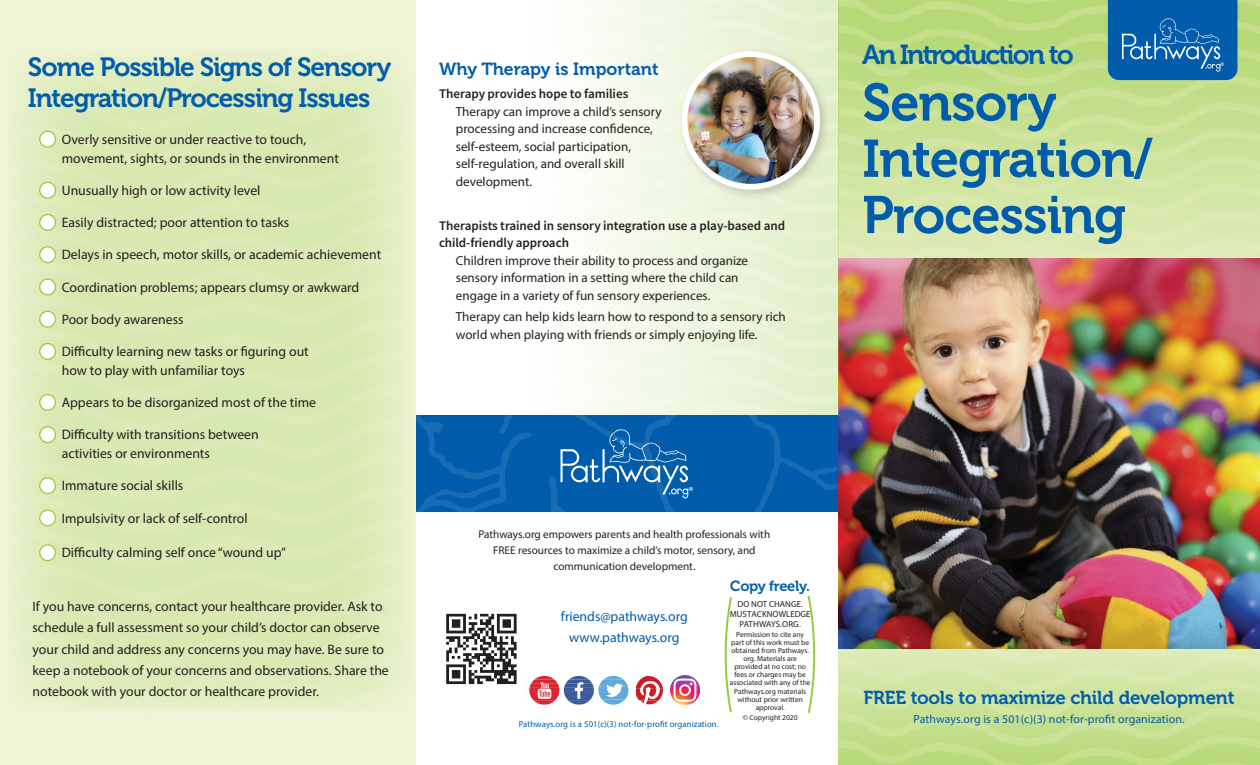
<style>
.page{position:relative;width:1260px;height:765px;background:#fff}
.page>*{position:absolute;margin:0;border:0;box-sizing:border-box;transform-origin:0 0}
.t1{font:52.5px/56.2px "Museo 700";letter-spacing:-.02em;color:#015dab}
.t2{font:27.38px "Museo 700";letter-spacing:-.07em;color:#015dab}
.t3{font:26.25px/31.2px "Museo 700";letter-spacing:-.04em;color:#015dab}
.t4{font:18.62px "Museo 700";letter-spacing:-.01em;color:#015dab}
.t5{font:17.5px "Museo 700";color:#015dab}
.t6{font:14.62px "Museo 700";letter-spacing:-.02em;color:#015dab}
.t7{font:13.75px/21.2px "Myriad Pro";color:#231f20}
.t8{font:13.75px "Myriad Pro";color:#015dab}
.t9{font:13.12px/17.5px "Myriad Pro";color:#231f20}
.t10{font:13.12px/17.5px "Source Sans Variable";letter-spacing:.03em;color:#231f20}
.t11{font:11.88px "Myriad Pro";letter-spacing:.01em;color:#015dab}
.parent_stories{font:11.88px "Myriad Pro";color:#fff}
.t12{font:11.25px/16px "Myriad Pro";color:#231f20;text-align:center}
.t13{font:8.75px "Myriad Pro";letter-spacing:.01em;color:#015dab}
.t14{font:8.75px/10px "Myriad Pro";letter-spacing:.005em;color:#231f20;text-align:center}
.t15{font:7.5px/8.1px "Myriad Pro";color:#231f20;text-align:center}
.parent_stories-2{font:5px "Century Gothic";color:#fff}
</style>
<div class="page">
<img style="left:3px;top:0;width:1257px;height:765px">
<p class="t3" style="left:28px;top:52px;width:365px">Some Possible Signs of Sensory<br>Integration/Processing Issues</p>
<p class="t7" style="left:62px;top:130px;width:279px;line-height:18.8px">Overly sensitive or under reactive to touch, movement, sights, or sounds in the environment</p>
<p class="t7" style="left:62px;top:179px;width:200px">Unusually high or low activity level</p>
<p class="t7" style="left:62px;top:212px;width:229px">Easily distracted; poor attention to tasks</p>
<p class="t7" style="left:62px;top:244px;width:321px">Delays in speech, motor skills, or academic achievement</p>
<p class="t7" style="left:62px;top:276px;width:299px">Coordination problems; appears clumsy or awkward</p>
<p class="t7" style="left:62px;top:308px;width:123px">Poor body awareness</p>
<p class="t7" style="left:62px;top:342px;width:249px;line-height:18.8px">Difficulty learning new tasks or figuring out how to play with unfamiliar toys</p>
<p class="t7" style="left:62px;top:392px;width:256px">Appears to be disorganized most of the time</p>
<p class="t7" style="left:62px;top:425px;width:199px;line-height:18.8px">Difficulty with transitions between activities or environments</p>
<p class="t7" style="left:62px;top:475px;width:123px">Immature social skills</p>
<p class="t7" style="left:62px;top:507px;width:187px">Impulsivity or lack of self-control</p>
<p class="t7" style="left:62px;top:542px;width:226px">Difficulty calming self once “wound up”</p>
<p class="t7" style="left:33px;top:596px;width:358px">If you have concerns, contact your healthcare provider. Ask to schedule a full assessment so your child’s doctor can observe your child and address any concerns you may have. Be sure to keep a notebook of your concerns and observations. Share the notebook with your doctor or healthcare provider.</p>
<p class="t5" style="left:439px;top:59px;width:221px">Why Therapy is Important</p>
<p class="t10" style="left:439px;top:85px;width:190px">Therapy provides hope to families</p>
<p class="t9" style="left:456px;top:103px;width:207px">Therapy can improve a child’s sensory processing and increase confidence, self-esteem, social participation, self-regulation, and overall skill development.</p>
<p class="t10" style="left:439px;top:217px;width:347px">Therapists trained in sensory integration use a play-based and child-friendly approach</p>
<p class="t9" style="left:456px;top:252px;width:294px">Children improve their ability to process and organize sensory information in a setting where the child can engage in a variety of fun sensory experiences.</p>
<p class="t9" style="left:456px;top:308px;width:332px">Therapy can help kids learn how to respond to a sensory rich world when playing with friends or simply enjoying life.</p>
<p class="parent_stories" style="left:688px;top:484px;width:6px">®</p>
<p class="t12" style="left:478px;top:526px;width:293px">Pathways.org empowers parents and health professionals with<br>FREE resources to maximize a child’s motor, sensory, and communication development.</p>
<p class="t8" style="left:561px;top:608px;width:128px">friends@pathways.org</p>
<p class="t8" style="left:569px;top:629px;width:112px">www.pathways.org</p>
<p class="t6" style="left:730px;top:578px;width:81px">Copy freely.</p>
<p class="t14" style="left:730px;top:599px;width:82px">DO NOT CHANGE.<br>MUST ACKNOWLEDGE<br>PATHWAYS.ORG.</p>
<p class="t15" style="left:730px;top:630px;width:82px">Permission to cite any part of this work must be obtained from Pathways. org. Materials are provided at no cost; no fees or charges may be associated with any of the<br>Pathways.org materials without prior written approval.</p>
<p class="t15" style="left:743px;top:713px;width:56px">© Copyright 2020</p>
<p class="t13" style="left:519px;top:719px;width:202px">Pathways.org is a 501(c)(3) not-for-profit organization.</p>
<p class="t2" style="left:862px;top:40px;width:213px">An Introduction to</p>
<p class="t1" style="left:862px;top:75px;width:292px">Sensory<br>Integration/<br>Processing</p>
<p class="parent_stories-2" style="left:1221px;top:60px;width:5px">®</p>
<p class="t4" style="left:864px;top:687px;width:373px">FREE tools to maximize child development</p>
<p class="t11" style="left:914px;top:712px;width:273px">Pathways.org is a 501(c)(3) not-for-profit organization.</p>
</div>
